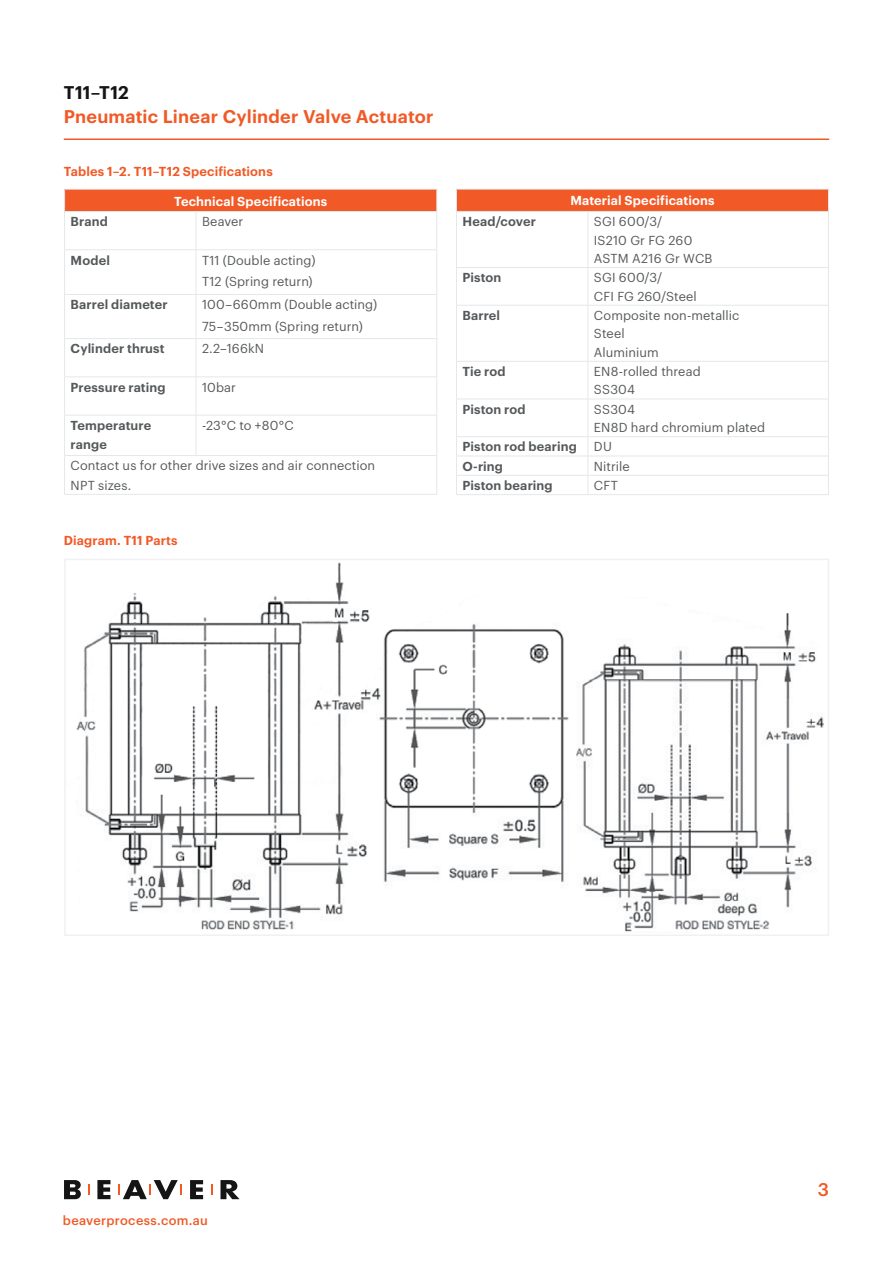
<style>
.page{position:relative;width:893px;height:1263px;background:#fff}
.page>*{position:absolute;margin:0;border:0;box-sizing:border-box;transform-origin:0 0}
.t1{font:600 18px "Graphik";letter-spacing:.01em;color:#f15a27}
.t2{font:600 18px "Graphik";letter-spacing:.015em;color:#151515}
.t3{font:500 18px "Graphik";color:#f15a27}
.t4{font:12.75px/18.3px "Graphik";letter-spacing:.01em;color:#56595b}
.t5{font:600 12.75px/19.5px "Graphik";letter-spacing:.01em;color:#56595b}
.t6{font:600 12.75px "Graphik";letter-spacing:.01em;color:#f15a27}
.t7{font:600 12.75px "Graphik";letter-spacing:.01em;color:#fff}
.t8{font:500 12.75px "Graphik";letter-spacing:.03em;color:#f15a27}
</style>
<div class="page">
<svg style="left:211px;top:1184px;width:2px;height:11px"></svg>
<svg style="left:220px;top:1180px;width:20px;height:19px"></svg>
<svg style="left:97px;top:1180px;width:13px;height:19px"></svg>
<svg style="left:119px;top:1180px;width:63px;height:19px"></svg>
<svg style="left:190px;top:1180px;width:13px;height:19px"></svg>
<svg style="left:64px;top:1180px;width:17px;height:19px"></svg>
<hr style="left:64px;top:138px;width:765px;height:2px;background:#f15a27">
<div style="left:65px;top:189px;width:372px;height:22px;background:#f15a27"></div>
<hr style="left:64px;top:189px;width:132px;height:1px;background:#e6e7e8">
<svg style="left:64px;top:190px;width:1px;height:21px"></svg>
<hr style="left:196px;top:189px;width:241px;height:1px;background:#e6e7e8">
<svg style="left:436px;top:190px;width:1px;height:21px"></svg>
<hr style="left:64px;top:211px;width:132px;height:1px;background:#e6e7e8">
<hr style="left:64px;top:212px;width:1px;height:37px;background:#e6e7e8">
<hr style="left:196px;top:211px;width:241px;height:1px;background:#e6e7e8">
<hr style="left:196px;top:212px;width:1px;height:37px;background:#e6e7e8">
<hr style="left:436px;top:212px;width:1px;height:37px;background:#e6e7e8">
<hr style="left:64px;top:249px;width:132px;height:1px;background:#e6e7e8">
<hr style="left:64px;top:250px;width:1px;height:44px;background:#e6e7e8">
<hr style="left:196px;top:249px;width:241px;height:1px;background:#e6e7e8">
<hr style="left:196px;top:250px;width:1px;height:44px;background:#e6e7e8">
<hr style="left:436px;top:250px;width:1px;height:44px;background:#e6e7e8">
<hr style="left:64px;top:294px;width:132px;height:1px;background:#e6e7e8">
<hr style="left:64px;top:295px;width:1px;height:43px;background:#e6e7e8">
<hr style="left:196px;top:294px;width:241px;height:1px;background:#e6e7e8">
<hr style="left:196px;top:295px;width:1px;height:43px;background:#e6e7e8">
<hr style="left:436px;top:295px;width:1px;height:43px;background:#e6e7e8">
<hr style="left:64px;top:338px;width:132px;height:1px;background:#e6e7e8">
<hr style="left:64px;top:339px;width:1px;height:37px;background:#e6e7e8">
<hr style="left:196px;top:338px;width:241px;height:1px;background:#e6e7e8">
<hr style="left:196px;top:339px;width:1px;height:37px;background:#e6e7e8">
<hr style="left:436px;top:339px;width:1px;height:37px;background:#e6e7e8">
<hr style="left:64px;top:376px;width:132px;height:1px;background:#e6e7e8">
<hr style="left:64px;top:377px;width:1px;height:38px;background:#e6e7e8">
<hr style="left:196px;top:376px;width:241px;height:1px;background:#e6e7e8">
<hr style="left:196px;top:377px;width:1px;height:38px;background:#e6e7e8">
<hr style="left:436px;top:377px;width:1px;height:38px;background:#e6e7e8">
<hr style="left:64px;top:415px;width:132px;height:1px;background:#e6e7e8">
<hr style="left:64px;top:415px;width:1px;height:40px;background:#e6e7e8">
<hr style="left:196px;top:415px;width:241px;height:1px;background:#e6e7e8">
<hr style="left:196px;top:415px;width:1px;height:40px;background:#e6e7e8">
<hr style="left:436px;top:415px;width:1px;height:40px;background:#e6e7e8">
<hr style="left:64px;top:455px;width:132px;height:1px;background:#e6e7e8">
<hr style="left:64px;top:456px;width:1px;height:38px;background:#e6e7e8">
<hr style="left:196px;top:455px;width:241px;height:1px;background:#e6e7e8">
<hr style="left:436px;top:456px;width:1px;height:38px;background:#e6e7e8">
<hr style="left:64px;top:494px;width:132px;height:1px;background:#e6e7e8">
<hr style="left:196px;top:494px;width:241px;height:1px;background:#e6e7e8">
<div style="left:456px;top:189px;width:372px;height:22px;background:#f15a27"></div>
<hr style="left:456px;top:189px;width:132px;height:1px;background:#e6e7e8">
<svg style="left:456px;top:189px;width:1px;height:22px"></svg>
<hr style="left:588px;top:189px;width:241px;height:1px;background:#e6e7e8">
<svg style="left:828px;top:189px;width:1px;height:22px"></svg>
<hr style="left:456px;top:211px;width:132px;height:1px;background:#e6e7e8">
<hr style="left:456px;top:212px;width:1px;height:55px;background:#e6e7e8">
<hr style="left:588px;top:211px;width:241px;height:1px;background:#e6e7e8">
<hr style="left:587px;top:212px;width:1px;height:55px;background:#e6e7e8">
<hr style="left:828px;top:212px;width:1px;height:55px;background:#e6e7e8">
<hr style="left:456px;top:267px;width:132px;height:1px;background:#e6e7e8">
<hr style="left:456px;top:268px;width:1px;height:37px;background:#e6e7e8">
<hr style="left:588px;top:267px;width:241px;height:1px;background:#e6e7e8">
<hr style="left:587px;top:268px;width:1px;height:37px;background:#e6e7e8">
<hr style="left:828px;top:268px;width:1px;height:37px;background:#e6e7e8">
<hr style="left:456px;top:305px;width:132px;height:1px;background:#e6e7e8">
<hr style="left:456px;top:306px;width:1px;height:55px;background:#e6e7e8">
<hr style="left:588px;top:305px;width:241px;height:1px;background:#e6e7e8">
<hr style="left:587px;top:306px;width:1px;height:55px;background:#e6e7e8">
<hr style="left:828px;top:306px;width:1px;height:55px;background:#e6e7e8">
<hr style="left:456px;top:361px;width:132px;height:1px;background:#e6e7e8">
<hr style="left:456px;top:362px;width:1px;height:37px;background:#e6e7e8">
<hr style="left:588px;top:361px;width:241px;height:1px;background:#e6e7e8">
<hr style="left:587px;top:362px;width:1px;height:37px;background:#e6e7e8">
<hr style="left:828px;top:362px;width:1px;height:37px;background:#e6e7e8">
<hr style="left:456px;top:399px;width:132px;height:1px;background:#e6e7e8">
<hr style="left:456px;top:399px;width:1px;height:37px;background:#e6e7e8">
<hr style="left:588px;top:399px;width:241px;height:1px;background:#e6e7e8">
<hr style="left:587px;top:399px;width:1px;height:37px;background:#e6e7e8">
<hr style="left:828px;top:399px;width:1px;height:37px;background:#e6e7e8">
<hr style="left:456px;top:436px;width:132px;height:1px;background:#e6e7e8">
<hr style="left:588px;top:436px;width:241px;height:1px;background:#e6e7e8">
<hr style="left:456px;top:456px;width:132px;height:1px;background:#e6e7e8">
<hr style="left:588px;top:456px;width:241px;height:1px;background:#e6e7e8">
<hr style="left:456px;top:475px;width:132px;height:1px;background:#e6e7e8">
<svg style="left:456px;top:437px;width:1px;height:57px"></svg>
<hr style="left:588px;top:475px;width:241px;height:1px;background:#e6e7e8">
<svg style="left:587px;top:437px;width:1px;height:57px"></svg>
<svg style="left:828px;top:437px;width:1px;height:57px"></svg>
<hr style="left:456px;top:494px;width:132px;height:1px;background:#e6e7e8">
<hr style="left:588px;top:494px;width:241px;height:1px;background:#e6e7e8">
<img style="left:76px;top:562px;width:748px;height:370px">
<div style="left:64px;top:559px;width:765px;height:377px;border:2px solid #f1f1f2"></div>
<h1 class="t2" style="left:64px;top:79px;width:67px">T11–T12</h1>
<h1 class="t1" style="left:64px;top:103px;width:371px">Pneumatic Linear Cylinder Valve Actuator</h1>
<p class="t6" style="left:64px;top:162px;width:210px">Tables 1–2. T11–T12 Specifications</p>
<p class="t7" style="left:174px;top:191px;width:155px">Technical Specifications</p>
<p class="t5" style="left:71px;top:211px;width:39px">Brand</p>
<p class="t4" style="left:202px;top:211px;width:43px">Beaver</p>
<p class="t5" style="left:71px;top:249px;width:41px">Model</p>
<p class="t4" style="left:202px;top:248px;width:115px;line-height:21.8px">T11 (Double acting)<br>T12 (Spring return)</p>
<p class="t5" style="left:71px;top:294px;width:99px">Barrel diameter</p>
<p class="t4" style="left:202px;top:293px;width:177px;line-height:21.6px">100–660mm (Double acting)<br>75–350mm (Spring return)</p>
<p class="t5" style="left:71px;top:338px;width:96px">Cylinder thrust</p>
<p class="t4" style="left:202px;top:339px;width:64px">2.2–166kN</p>
<p class="t5" style="left:71px;top:376px;width:97px">Pressure rating</p>
<p class="t4" style="left:202px;top:377px;width:35px">10bar</p>
<p class="t5" style="left:71px;top:414px;width:82px">Temperature range</p>
<p class="t4" style="left:202px;top:415px;width:93px">-23°C to +80°C</p>
<p class="t4" style="left:71px;top:455px;width:306px;line-height:19.5px">Contact us for other drive sizes and air connection<br>NPT sizes.</p>
<p class="t6" style="left:64px;top:531px;width:115px">Diagram. T11 Parts</p>
<p class="t7" style="left:570px;top:191px;width:146px">Material Specifications</p>
<p class="t5" style="left:462px;top:211px;width:75px">Head/cover</p>
<p class="t4" style="left:594px;top:211px;width:120px">SGI 600/3/<br>IS210 Gr FG 260<br>ASTM A216 Gr WCB</p>
<p class="t5" style="left:462px;top:267px;width:40px">Piston</p>
<p class="t4" style="left:594px;top:267px;width:104px">SGI 600/3/<br>CFI FG 260/Steel</p>
<p class="t5" style="left:462px;top:304px;width:39px">Barrel</p>
<p class="t4" style="left:594px;top:305px;width:147px">Composite non-metallic<br>Steel<br>Aluminium</p>
<p class="t5" style="left:462px;top:361px;width:45px">Tie rod</p>
<p class="t4" style="left:594px;top:361px;width:108px">EN8-rolled thread<br>SS304</p>
<p class="t5" style="left:462px;top:398px;width:65px">Piston rod</p>
<p class="t4" style="left:594px;top:399px;width:173px">SS304<br>EN8D hard chromium plated</p>
<p class="t5" style="left:462px;top:436px;width:116px">Piston rod bearing</p>
<p class="t4" style="left:594px;top:437px;width:19px">DU</p>
<p class="t5" style="left:462px;top:455px;width:42px">O-ring</p>
<p class="t4" style="left:594px;top:456px;width:37px">Nitrile</p>
<p class="t5" style="left:462px;top:475px;width:92px">Piston bearing</p>
<p class="t4" style="left:594px;top:475px;width:26px">CFT</p>
<p class="t8" style="left:63px;top:1210px;width:147px">beaverprocess.com.au</p>
<h1 class="t3" style="left:818px;top:1176px;width:13px">3</h1>
</div>
